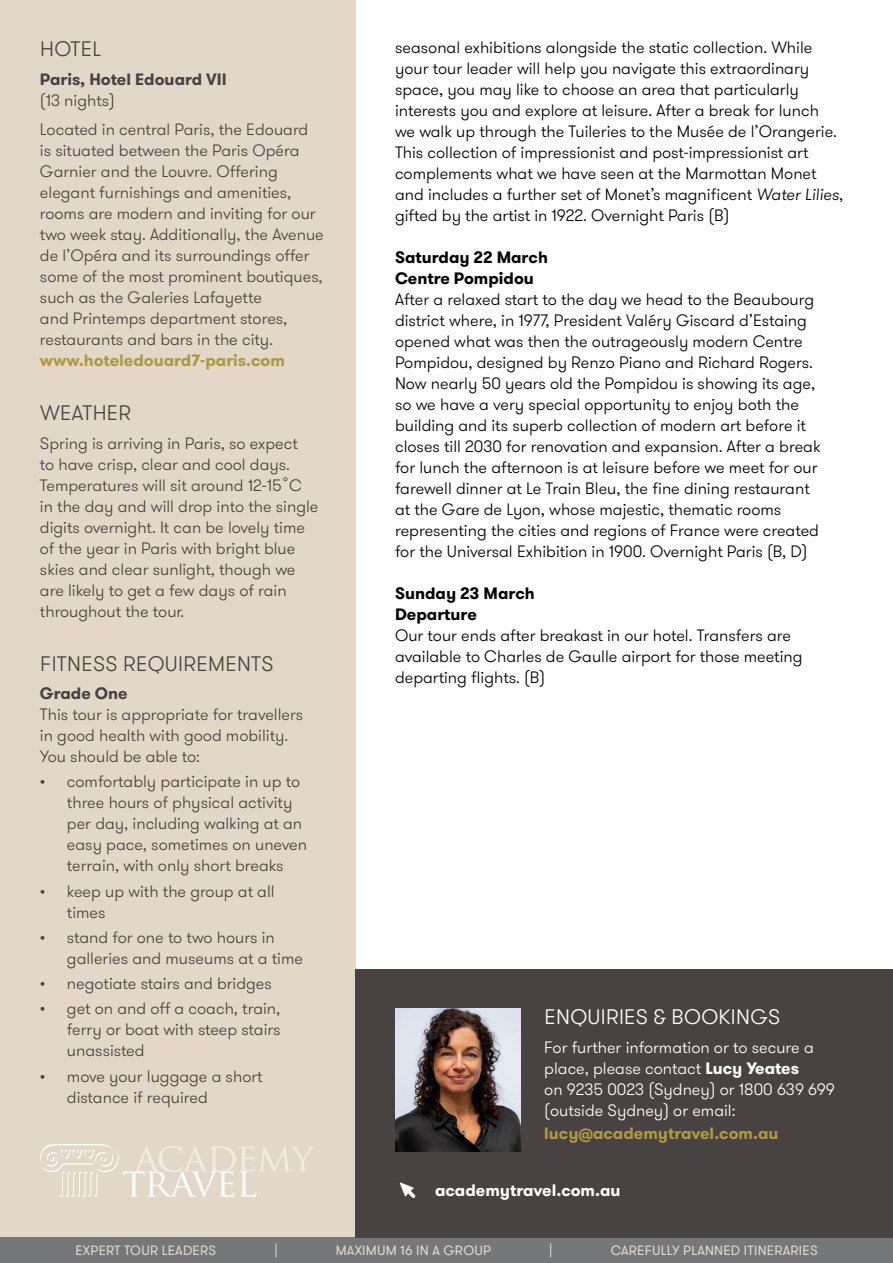
<style>
.page{position:relative;width:893px;height:1263px;background:#fff}
.page>*{position:absolute;margin:0;border:0;box-sizing:border-box;transform-origin:0 0}
.t1{font:300 21px "GT Walsheim";letter-spacing:.015em;color:#484342}
.t2{font:300 21px "GT Walsheim";letter-spacing:.015em;color:#fff}
.t3{font:300 16.5px/21px "GT Walsheim";color:#000}
.t4{font:300 16.5px/21px "GT Walsheim";color:#484342}
.t5{font:300 16.5px/21px "GT Walsheim";color:#fff}
.t6{font:700 16.5px "GT Walsheim";color:#ae9942}
.t7{font:700 16.5px/21px "GT Walsheim";color:#000}
.t8{font:700 16.5px "GT Walsheim";color:#484342}
.t9{font:700 16.5px "GT Walsheim";color:#fff}
.t10{font:13.5px "GT Walsheim";letter-spacing:.015em;color:#e3d8c8}
.s1{font-style:italic}
.s2{font-weight:700}
</style>
<div class="page">
<div style="left:0;top:0;width:355px;height:1237px;background:#e3d8c8"></div>
<div style="left:0;top:1237px;width:893px;height:26px;background:#757779"></div>
<div style="left:355px;top:969px;width:538px;height:268px;background:#484342"></div>
<svg style="left:40px;top:1144px;width:275px;height:53px"></svg>
<img style="left:395px;top:1008px;width:126px;height:144px">
<svg style="left:400px;top:1182px;width:15px;height:16px"></svg>
<p class="t1" style="left:40px;top:36px;width:63px">HOTEL</p>
<p class="t8" style="left:40px;top:68px;width:188px">Paris, Hotel Edouard VII</p>
<p class="t4" style="left:40px;top:86px;width:270px;line-height:29.5px">(13 nights)<br>Located in central Paris, the Edouard</p>
<p class="t4" style="left:40px;top:140px;width:285px">is situated between the Paris Opéra Garnier and the Louvre. Offering elegant furnishings and amenities, rooms are modern and inviting for our two week stay. Additionally, the Avenue de l’Opéra and its surroundings offer some of the most prominent boutiques, such as the Galeries Lafayette<br>and Printemps department stores, restaurants and bars in the city.</p>
<p class="t6" style="left:40px;top:350px;width:247px">www.hoteledouard7-paris.com</p>
<p class="t1" style="left:40px;top:400px;width:93px">WEATHER</p>
<p class="t4" style="left:40px;top:433px;width:280px">Spring is arriving in Paris, so expect<br>to have crisp, clear and cool days.<br>Temperatures will sit around 12-15˚C in the day and will drop into the single digits overnight. It can be lovely time of the year in Paris with bright blue skies and clear sunlight, though we are likely to get a few days of rain throughout the tour.</p>
<p class="t1" style="left:40px;top:650px;width:235px">FITNESS REQUIREMENTS</p>
<p class="t8" style="left:40px;top:682px;width:89px">Grade One</p>
<p class="t4" style="left:40px;top:704px;width:265px">This tour is appropriate for travellers in good health with good mobility.<br>You should be able to:</p>
<p class="t4" style="left:67px;top:771px;width:241px;text-indent:-27px">• comfortably participate in up to three hours of physical activity per day, including walking at an easy pace, sometimes on uneven terrain, with only short breaks</p>
<p class="t4" style="left:67px;top:881px;width:209px;text-indent:-27px">• keep up with the group at all times</p>
<p class="t4" style="left:67px;top:927px;width:238px;text-indent:-27px">• stand for one to two hours in galleries and museums at a time</p>
<p class="t4" style="left:40px;top:973px;width:233px">• negotiate stairs and bridges</p>
<p class="t4" style="left:67px;top:998px;width:215px;text-align:justify;text-indent:-27px">• get on and off a coach, train, ferry or boat with steep stairs unassisted</p>
<p class="t4" style="left:67px;top:1066px;width:197px;text-indent:-27px">• move your luggage a short distance if required</p>
<p class="t3" style="left:395px;top:37px;width:450px">seasonal exhibitions alongside the static collection. While your tour leader will help you navigate this extraordinary space, you may like to choose an area that particularly interests you and explore at leisure. After a break for lunch<br>we walk up through the Tuileries to the Musée de l’Orangerie.<br>This collection of impressionist and post-impressionist art complements what we have seen at the Marmottan Monet and includes a further set of Monet’s magnificent <span class="s1">Water Lilies</span>, gifted by the artist in 1922. Overnight Paris (B)</p>
<p class="t7" style="left:395px;top:247px;width:154px">Saturday 22 March<br>Centre Pompidou</p>
<p class="t3" style="left:395px;top:289px;width:427px">After a relaxed start to the day we head to the Beaubourg district where, in 1977, President Valéry Giscard d’Estaing opened what was then the outrageously modern Centre Pompidou, designed by Renzo Piano and Richard Rogers.<br>Now nearly 50 years old the Pompidou is showing its age, so we have a very special opportunity to enjoy both the building and its superb collection of modern art before it closes till 2030 for renovation and expansion. After a break for lunch the afternoon is at leisure before we meet for our farewell dinner at Le Train Bleu, the fine dining restaurant at the Gare de Lyon, whose majestic, thematic rooms representing the cities and regions of France were created for the Universal Exhibition in 1900. Overnight Paris (B, D)</p>
<p class="t7" style="left:395px;top:583px;width:141px">Sunday 23 March<br>Departure</p>
<p class="t3" style="left:395px;top:626px;width:409px">Our tour ends after breakast in our hotel. Transfers are available to Charles de Gaulle airport for those meeting departing flights. (B)</p>
<p class="t2" style="left:544px;top:1004px;width:237px">ENQUIRIES &amp; BOOKINGS</p>
<p class="t5" style="left:544px;top:1037px;width:292px">For further information or to secure a place, please contact <span class="s2">Lucy Yeates<br></span>on 9235 0023 (Sydney) or 1800 639 699 (outside Sydney) or email:</p>
<p class="t6" style="left:544px;top:1123px;width:236px">lucy@academytravel.com.au</p>
<p class="t9" style="left:435px;top:1179px;width:187px">academytravel.com.au</p>
<p class="t10" style="left:75px;top:1242px;width:142px">EXPERT TOUR LEADERS</p>
<p class="t10" style="left:274px;top:1242px;width:5px">|</p>
<p class="t10" style="left:336px;top:1242px;width:157px">MAXIMUM 16 IN A GROUP</p>
<p class="t10" style="left:549px;top:1242px;width:5px">|</p>
<p class="t10" style="left:611px;top:1242px;width:208px">CAREFULLY PLANNED ITINERARIES</p>
</div>
